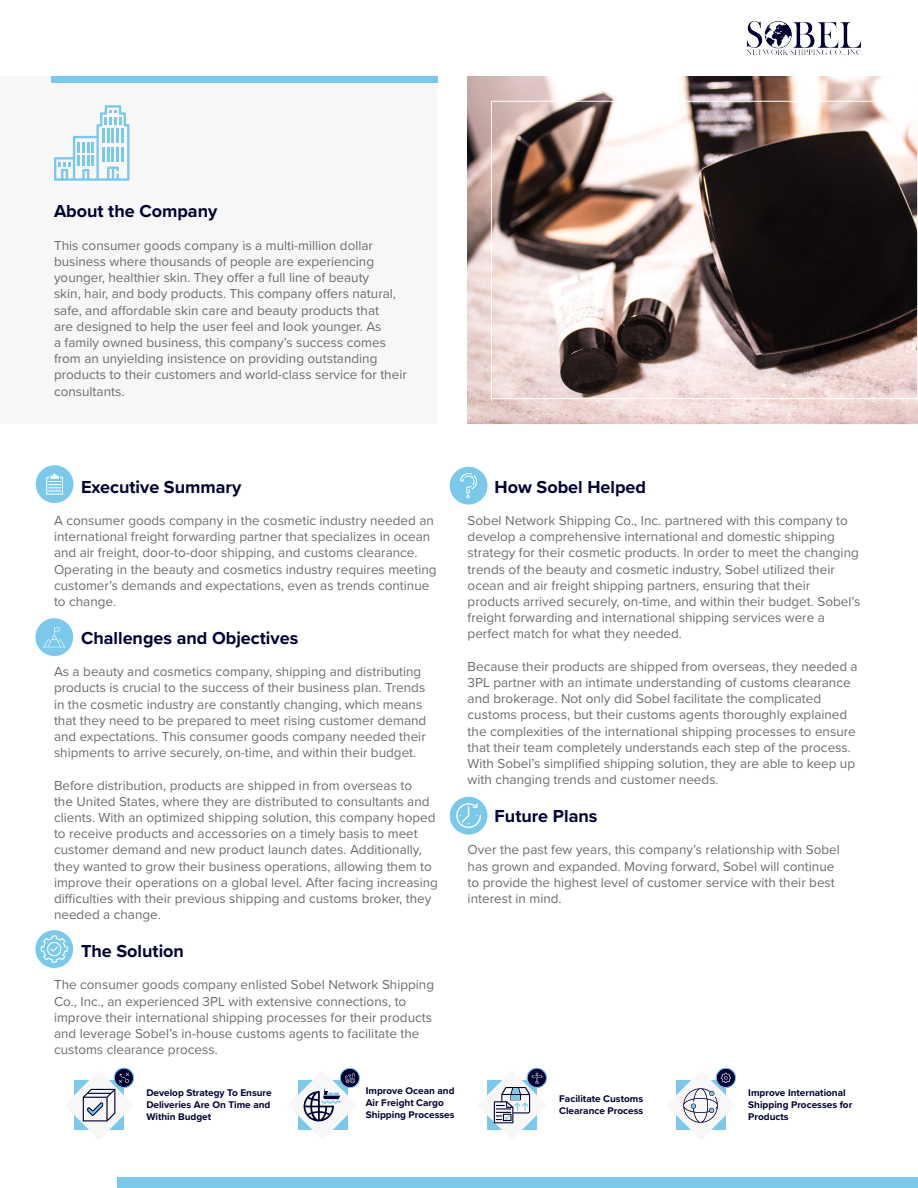
<style>
.page{position:relative;width:918px;height:1188px;background:#fff}
.page>*{position:absolute;margin:0;border:0;box-sizing:border-box;transform-origin:0 0}
.t1{font:700 18px "Proxima Nova";color:#000032}
.t2{font:13.5px/16.2px "Proxima Nova";color:#6c6d70}
.t3{font:700 10.05px/12px "Proxima Nova";color:#000032}
</style>
<div class="page">
<img style="left:746px;top:21px;width:117px;height:35px">
<div style="left:118px;top:1177px;width:800px;height:11px;background:#7ac9ea"></div>
<div style="left:0;top:76px;width:437px;height:348px;background:#f7f7f8"></div>
<img style="left:468px;top:76px;width:450px;height:348px">
<div style="left:51px;top:76px;width:386px;height:7px;background:#7ac9ea"></div>
<div style="left:491px;top:101px;width:427px;height:298px;border:1px solid #fff"></div>
<div style="left:450px;top:467px;width:37px;height:38px;background:#7ac9ea;border-radius:50%"></div>
<svg style="left:460px;top:473px;width:17px;height:25px"></svg>
<div style="left:36px;top:465px;width:38px;height:38px;background:#7ac9ea;border-radius:50%"></div>
<svg style="left:46px;top:474px;width:17px;height:21px"></svg>
<div style="left:35px;top:618px;width:38px;height:38px;background:#7ac9ea;border-radius:50%"></div>
<svg style="left:43px;top:627px;width:23px;height:20px"></svg>
<div style="left:35px;top:930px;width:38px;height:38px;background:#7ac9ea;border-radius:50%"></div>
<svg style="left:41px;top:935px;width:27px;height:28px"></svg>
<div style="left:450px;top:797px;width:37px;height:38px;background:#7ac9ea;border-radius:50%"></div>
<svg style="left:456px;top:803px;width:25px;height:25px"></svg>
<div style="left:340px;top:1068px;width:20px;height:20px;border:1px solid #7ac9ea;border-radius:50%"></div>
<svg style="left:298px;top:1070px;width:59px;height:60px"></svg>
<div style="left:527px;top:1068px;width:19px;height:20px;background:#7bc0e0;border-radius:50%"></div>
<div style="left:527px;top:1068px;width:20px;height:20px;border:1px solid #7ac9ea;border-radius:50%"></div>
<svg style="left:487px;top:1070px;width:60px;height:60px"></svg>
<div style="left:114px;top:1068px;width:20px;height:20px;border:1px solid #7ac9ea;border-radius:50%"></div>
<svg style="left:74px;top:1070px;width:60px;height:60px"></svg>
<div style="left:716px;top:1068px;width:19px;height:20px;background:#7dc2e1;border-radius:50%"></div>
<div style="left:716px;top:1068px;width:20px;height:20px;border:1px solid #7ac9ea;border-radius:50%"></div>
<svg style="left:676px;top:1070px;width:60px;height:60px"></svg>
<svg style="left:54px;top:105px;width:75px;height:76px"></svg>
<p class="t1" style="left:54px;top:198px;width:165px">About the Company</p>
<p class="t2" style="left:54px;top:237px;width:354px">This consumer goods company is a multi-million dollar business where thousands of people are experiencing younger, healthier skin. They offer a full line of beauty<br>skin, hair, and body products. This company offers natural, safe, and affordable skin care and beauty products that<br>are designed to help the user feel and look younger. As<br>a family owned business, this company’s success comes from an unyielding insistence on providing outstanding products to their customers and world-class service for their consultants.</p>
<p class="t1" style="left:81px;top:473px;width:162px">Executive Summary</p>
<p class="t2" style="left:54px;top:512px;width:384px">A consumer goods company in the cosmetic industry needed an international freight forwarding partner that specializes in ocean and air freight, door-to-door shipping, and customs clearance.<br>Operating in the beauty and cosmetics industry requires meeting customer’s demands and expectations, even as trends continue to change.</p>
<p class="t1" style="left:81px;top:624px;width:219px">Challenges and Objectives</p>
<p class="t2" style="left:54px;top:663px;width:374px">As a beauty and cosmetics company, shipping and distributing products is crucial to the success of their business plan. Trends in the cosmetic industry are constantly changing, which means that they need to be prepared to meet rising customer demand and expectations. This consumer goods company needed their shipments to arrive securely, on-time, and within their budget.</p>
<p class="t2" style="left:54px;top:776px;width:386px">Before distribution, products are shipped in from overseas to<br>the United States, where they are distributed to consultants and clients. With an optimized shipping solution, this company hoped to receive products and accessories on a timely basis to meet customer demand and new product launch dates. Additionally, they wanted to grow their business operations, allowing them to improve their operations on a global level. After facing increasing difficulties with their previous shipping and customs broker, they needed a change.</p>
<p class="t1" style="left:81px;top:938px;width:104px">The Solution</p>
<p class="t2" style="left:54px;top:976px;width:382px">The consumer goods company enlisted Sobel Network Shipping Co., Inc., an experienced 3PL with extensive connections, to improve their international shipping processes for their products and leverage Sobel’s in-house customs agents to facilitate the customs clearance process.</p>
<p class="t3" style="left:366px;top:1084px;width:90px">Improve Ocean and</p>
<p class="t3" style="left:366px;top:1096px;width:90px">Air Freight Cargo<br>Shipping Processes</p>
<p class="t3" style="left:559px;top:1092px;width:86px">Facilitate Customs<br>Clearance Process</p>
<p class="t3" style="left:748px;top:1086px;width:105px">Improve International<br>Shipping Processes for<br>Products</p>
<p class="t1" style="left:495px;top:473px;width:153px">How Sobel Helped</p>
<p class="t2" style="left:468px;top:512px;width:394px">Sobel Network Shipping Co., Inc. partnered with this company to develop a comprehensive international and domestic shipping strategy for their cosmetic products. In order to meet the changing trends of the beauty and cosmetic industry, Sobel utilized their ocean and air freight shipping partners, ensuring that their products arrived securely, on-time, and within their budget. Sobel’s freight forwarding and international shipping services were a perfect match for what they needed.</p>
<p class="t2" style="left:468px;top:658px;width:392px">Because their products are shipped from overseas, they needed a 3PL partner with an intimate understanding of customs clearance and brokerage. Not only did Sobel facilitate the complicated customs process, but their customs agents thoroughly explained the complexities of the international shipping processes to ensure that their team completely understands each step of the process.<br>With Sobel’s simplified shipping solution, they are able to keep up with changing trends and customer needs.</p>
<p class="t1" style="left:495px;top:803px;width:104px">Future Plans</p>
<p class="t2" style="left:468px;top:841px;width:374px">Over the past few years, this company’s relationship with Sobel has grown and expanded. Moving forward, Sobel will continue to provide the highest level of customer service with their best interest in mind.</p>
<p class="t3" style="left:146px;top:1086px;width:127px">Develop Strategy To Ensure<br>Deliveries Are On Time and<br>Within Budget</p>
</div>
